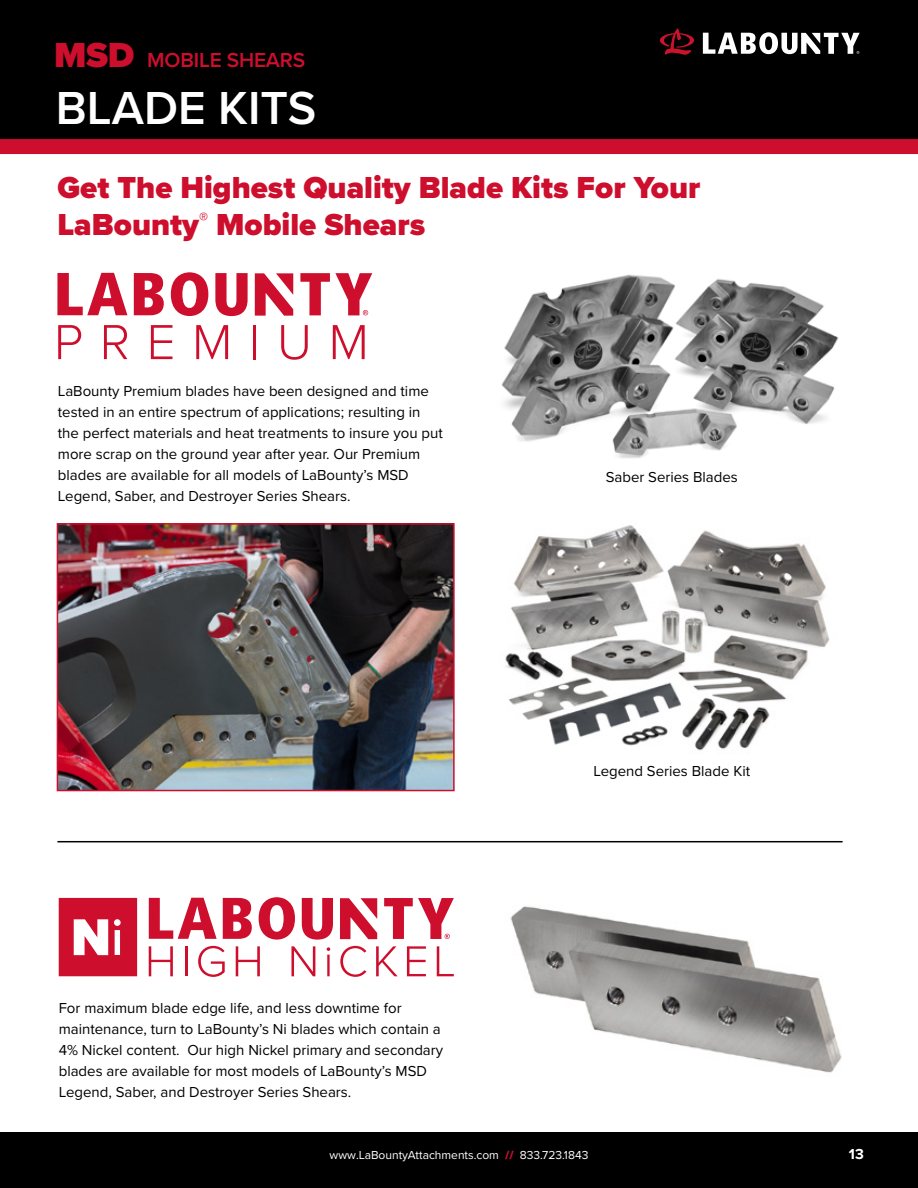
<style>
.page{position:relative;width:918px;height:1188px;background:#fff}
.page>*{position:absolute;margin:0;border:0;box-sizing:border-box;transform-origin:0 0}
.t1{font:300 51px "Proxima Nova";letter-spacing:.325em;color:#ce0e2d}
.t2{font:600 48px "Proxima Nova";color:#fff}
.t3{font:900 31.5px/37.8px "Proxima Nova";color:#ce0e2d}
.t4{font:600 21px "Proxima Nova";letter-spacing:-.01em;color:#ce0e2d}
.t5{font:15px/21px "Proxima Nova";color:#000}
.t6{font:700 15px "Proxima Nova";color:#fff}
.t7{font:12px "Proxima Nova";color:#fff}
.s1{font-weight:900;font-size:36px}
.s2{font-weight:900;color:#ce0e2d}
</style>
<div class="page">
<div style="left:0;top:1132px;width:918px;height:56px;background:#000"></div>
<div style="left:0;top:0;width:918px;height:146px;background:#000"></div>
<div style="left:0;top:139px;width:918px;height:15px;background:#ce0e2d"></div>
<svg style="left:703px;top:32px;width:157px;height:22px"></svg>
<svg style="left:660px;top:28px;width:34px;height:27px"></svg>
<hr style="left:57px;top:841px;width:786px;height:1px;background:#000">
<svg style="left:340px;top:898px;width:37px;height:41px"></svg>
<svg style="left:149px;top:898px;width:68px;height:41px"></svg>
<svg style="left:223px;top:898px;width:29px;height:41px"></svg>
<svg style="left:259px;top:897px;width:36px;height:43px"></svg>
<svg style="left:302px;top:898px;width:31px;height:42px"></svg>
<svg style="left:384px;top:898px;width:70px;height:41px"></svg>
<svg style="left:149px;top:946px;width:24px;height:30px"></svg>
<hr style="left:185px;top:946px;width:2px;height:30px;background:#ce0e2d">
<svg style="left:198px;top:946px;width:27px;height:31px"></svg>
<svg style="left:236px;top:946px;width:24px;height:30px"></svg>
<svg style="left:291px;top:946px;width:24px;height:30px"></svg>
<svg style="left:327px;top:947px;width:3px;height:4px"></svg>
<hr style="left:327px;top:955px;width:3px;height:21px;background:#ce0e2d">
<svg style="left:340px;top:946px;width:26px;height:31px"></svg>
<svg style="left:376px;top:946px;width:22px;height:30px"></svg>
<svg style="left:407px;top:946px;width:19px;height:30px"></svg>
<svg style="left:437px;top:946px;width:17px;height:30px"></svg>
<svg style="left:59px;top:898px;width:78px;height:78px"></svg>
<img style="left:510px;top:906px;width:332px;height:167px">
<img style="left:501px;top:274px;width:338px;height:184px">
<img style="left:505px;top:525px;width:324px;height:226px">
<img style="left:60px;top:526px;width:392px;height:262px">
<div style="left:57px;top:523px;width:398px;height:268px;border:2px solid #ce0e2d"></div>
<svg style="left:255px;top:273px;width:38px;height:43px"></svg>
<svg style="left:57px;top:273px;width:70px;height:42px"></svg>
<svg style="left:134px;top:273px;width:30px;height:42px"></svg>
<svg style="left:171px;top:272px;width:37px;height:44px"></svg>
<svg style="left:215px;top:273px;width:33px;height:43px"></svg>
<svg style="left:300px;top:273px;width:72px;height:42px"></svg>
<h3 class="t4" style="left:54px;top:45px;width:253px"><span class="s1">MSD</span> MOBILE SHEARS</h3>
<h2 class="t2" style="left:56px;top:72px;width:262px">BLADE KITS</h2>
<h3 class="t3" style="left:57px;top:168px;width:645px">Get The Highest Quality Blade Kits For Your<br>LaBounty<sup>®</sup> Mobile Shears</h3>
<h1 class="t1" style="left:54px;top:304px;width:316px">PREMIUM</h1>
<p class="t5" style="left:58px;top:380px;width:386px">LaBounty Premium blades have been designed and time tested in an entire spectrum of applications; resulting in the perfect materials and heat treatments to insure you put more scrap on the ground year after year. Our Premium blades are available for all models of LaBounty’s MSD Legend, Saber, and Destroyer Series Shears.</p>
<p class="t5" style="left:59px;top:996px;width:386px">For maximum blade edge life, and less downtime for maintenance, turn to LaBounty’s Ni blades which contain a 4% Nickel content. Our high Nickel primary and secondary blades are available for most models of LaBounty’s MSD Legend, Saber, and Destroyer Series Shears.</p>
<p class="t5" style="left:606px;top:466px;width:134px">Saber Series Blades</p>
<p class="t5" style="left:593px;top:760px;width:158px">Legend Series Blade Kit</p>
<p class="t7" style="left:330px;top:1146px;width:260px">www.LaBountyAttachments.com <span class="s2">//</span> 833.723.1843</p>
<p class="t6" style="left:849px;top:1143px;width:17px">13</p>
</div>
